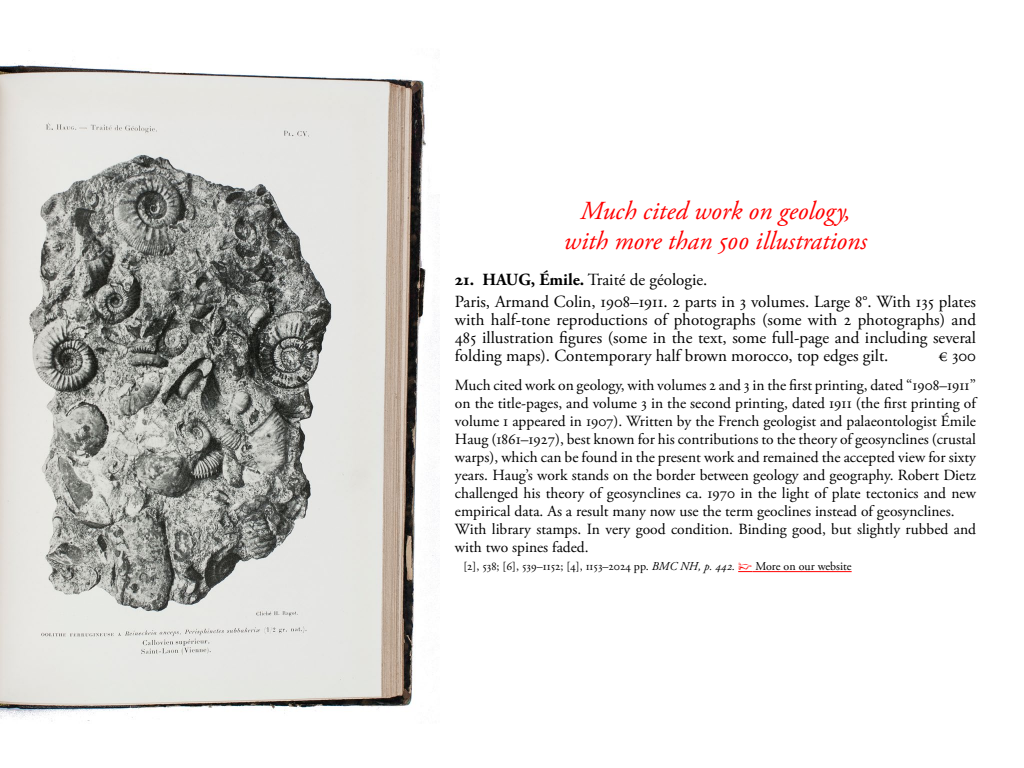
<style>
.page{position:relative;width:1024px;height:768px;background:#fff}
.page>*{position:absolute;margin:0;border:0;box-sizing:border-box;transform-origin:0 0}
.t1{font:italic 26px/30px "Adobe Garamond Pro";color:#f00;text-align:center}
.t2{font:17px/18px "Adobe Garamond Pro";color:#000}
.t3{font:15.5px/18px "Adobe Garamond Pro";color:#000}
.t4{font:12px "Adobe Garamond Pro";color:#000}
.s1{font-weight:700}
.s2{font-style:italic}
.s3{font-family:"IM FELL English PRO Roman";color:#f00}
</style>
<div class="page">
<svg style="left:738px;top:571px;width:14px;height:1px"></svg>
<hr style="left:752px;top:571px;width:100px;height:1px;background:#f00">
<img style="left:0;top:50px;width:440px;height:672px">
<h1 class="t1" style="left:564px;top:197px;width:305px">Much cited work on geology, with more than 500 illustrations</h1>
<p class="t2" style="left:455px;top:270px;width:523px;line-height:22px"><span class="s1">21. HAUG, Émile.</span> Traité de géologie.<br>Paris, Armand Colin, 1908–1911. 2 parts in 3 volumes. Large 8°. With 135 plates</p>
<p class="t2" style="left:455px;top:312px;width:523px;text-align:justify">with half-tone reproductions of photographs (some with 2 photographs) and 485 illustration figures (some in the text, some full-page and including several folding maps). Contemporary half brown morocco, top edges gilt.</p>
<p class="t2" style="left:939px;top:348px;width:39px">€ 300</p>
<p class="t3" style="left:455px;top:377px;width:523px">Much cited work on geology, with volumes 2 and 3 in the first printing, dated “1908–1911” on the title-pages, and volume 3 in the second printing, dated 1911 (the first printing of volume 1 appeared in 1907). Written by the French geologist and palaeontologist Émile Haug (1861–1927), best known for his contributions to the theory of geosynclines (crustal warps), which can be found in the present work and remained the accepted view for sixty years. Haug’s work stands on the border between geology and geography. Robert Dietz challenged his theory of geosynclines ca. 1970 in the light of plate tectonics and new empirical data. As a result many now use the term geoclines instead of geosynclines.<br>With library stamps. In very good condition. Binding good, but slightly rubbed and with two spines faded.</p>
<p class="t4" style="left:463px;top:559px;width:390px">[2], 538; [6], 539–1152; [4], 1153–2024 pp. <span class="s2">BMC NH, p. 442.</span> <span class="s3">☞</span> More on our website</p>
</div>
